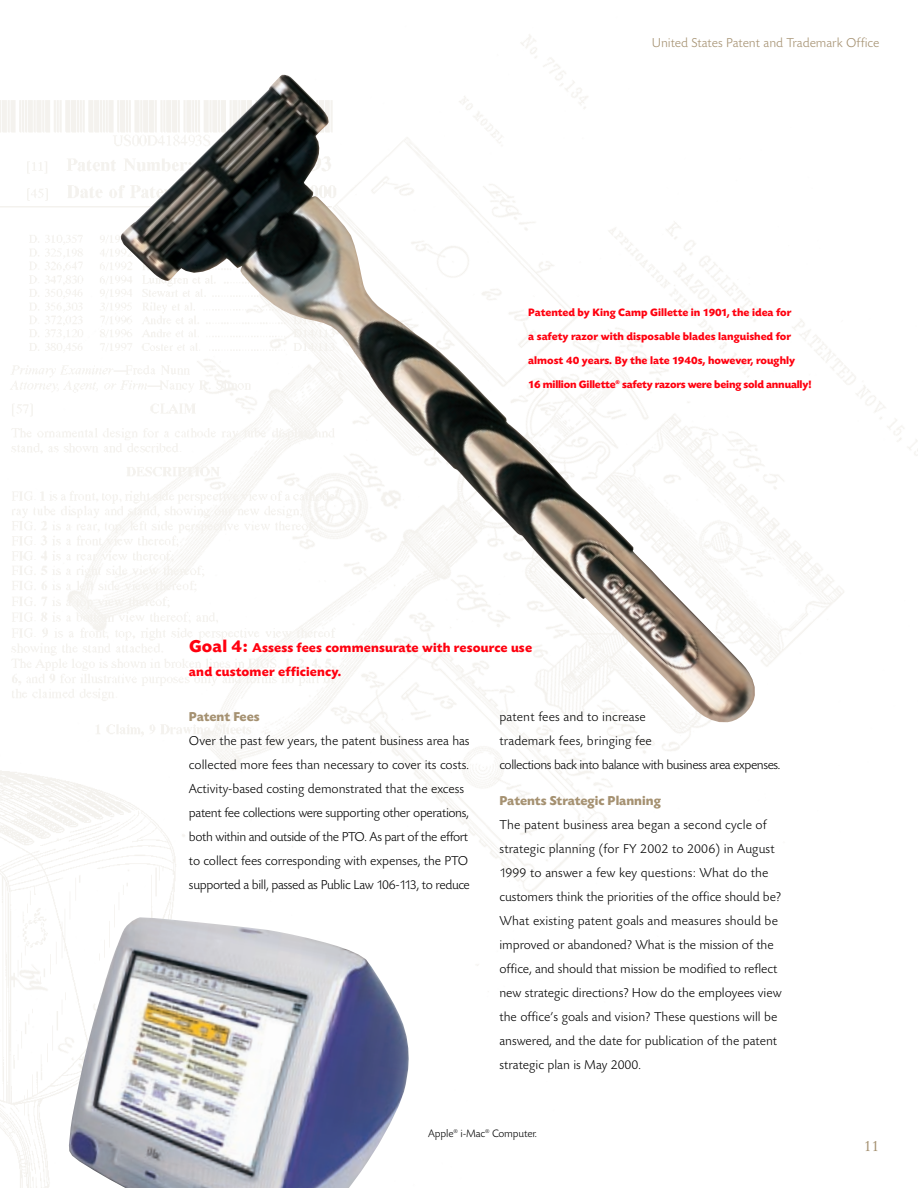
<style>
.page{position:relative;width:918px;height:1188px;background:#fff}
.page>*{position:absolute;margin:0;border:0;box-sizing:border-box;transform-origin:0 0}
.t1{font:15px "Stempel Garamond";color:#a59171}
.t2{font:300 13.5px/24px "Today SB";letter-spacing:-.005em;color:#000}
.t3{font:300 13.5px/24px "Today SB";letter-spacing:-.03em;color:#000}
.t4{font:700 13.5px/24px "Today SB";letter-spacing:.01em;color:#ff000f}
.t5{font:300 13.5px "Today SB";color:#a59171}
.t6{font:700 13.5px "Today SB";color:#a59171}
.t7{font:700 11.25px/24px "Today SB";color:#ff000f}
.t8{font:300 11.25px "Today SB";letter-spacing:-.015em;color:#000}
.s1{font-size:18px}
</style>
<div class="page">
<img style="left:121px;top:75px;width:634px;height:647px">
<img style="left:69px;top:917px;width:340px;height:271px">
<p class="t5" style="left:652px;top:38px;width:229px">United States Patent and Trademark Office</p>
<p class="t7" style="left:528px;top:301px;width:285px">Patented by King Camp Gillette in 1901, the idea for<br>a safety razor with disposable blades languished for almost 40 years. By the late 1940s, however, roughly<br>16 million Gillette<sup>®</sup> safety razors were being sold annually!</p>
<p class="t4" style="left:189px;top:637px;width:345px"><span class="s1">Goal 4:</span> Assess fees commensurate with resource use and customer efficiency.</p>
<p class="t6" style="left:189px;top:711px;width:72px">Patent Fees</p>
<p class="t2" style="left:189px;top:730px;width:282px">Over the past few years, the patent business area has collected more fees than necessary to cover its costs.<br>Activity-based costing demonstrated that the excess patent fee collections were supporting other operations, both within and outside of the PTO. As part of the effort to collect fees corresponding with expenses, the PTO supported a bill, passed as Public Law 106-113, to reduce</p>
<p class="t3" style="left:499px;top:706px;width:282px">patent fees and to increase<br>trademark fees, bringing fee<br>collections back into balance with business area expenses.</p>
<p class="t6" style="left:499px;top:795px;width:163px">Patents Strategic Planning</p>
<p class="t2" style="left:499px;top:814px;width:284px">The patent business area began a second cycle of strategic planning (for FY 2002 to 2006) in August 1999 to answer a few key questions: What do the customers think the priorities of the office should be?<br>What existing patent goals and measures should be improved or abandoned? What is the mission of the office, and should that mission be modified to reflect new strategic directions? How do the employees view the office’s goals and vision? These questions will be answered, and the date for publication of the patent strategic plan is May 2000.</p>
<p class="t8" style="left:428px;top:1128px;width:110px">Apple<sup>®</sup> i-Mac<sup>®</sup> Computer.</p>
<p class="t1" style="left:864px;top:1139px;width:16px">11</p>
</div>
